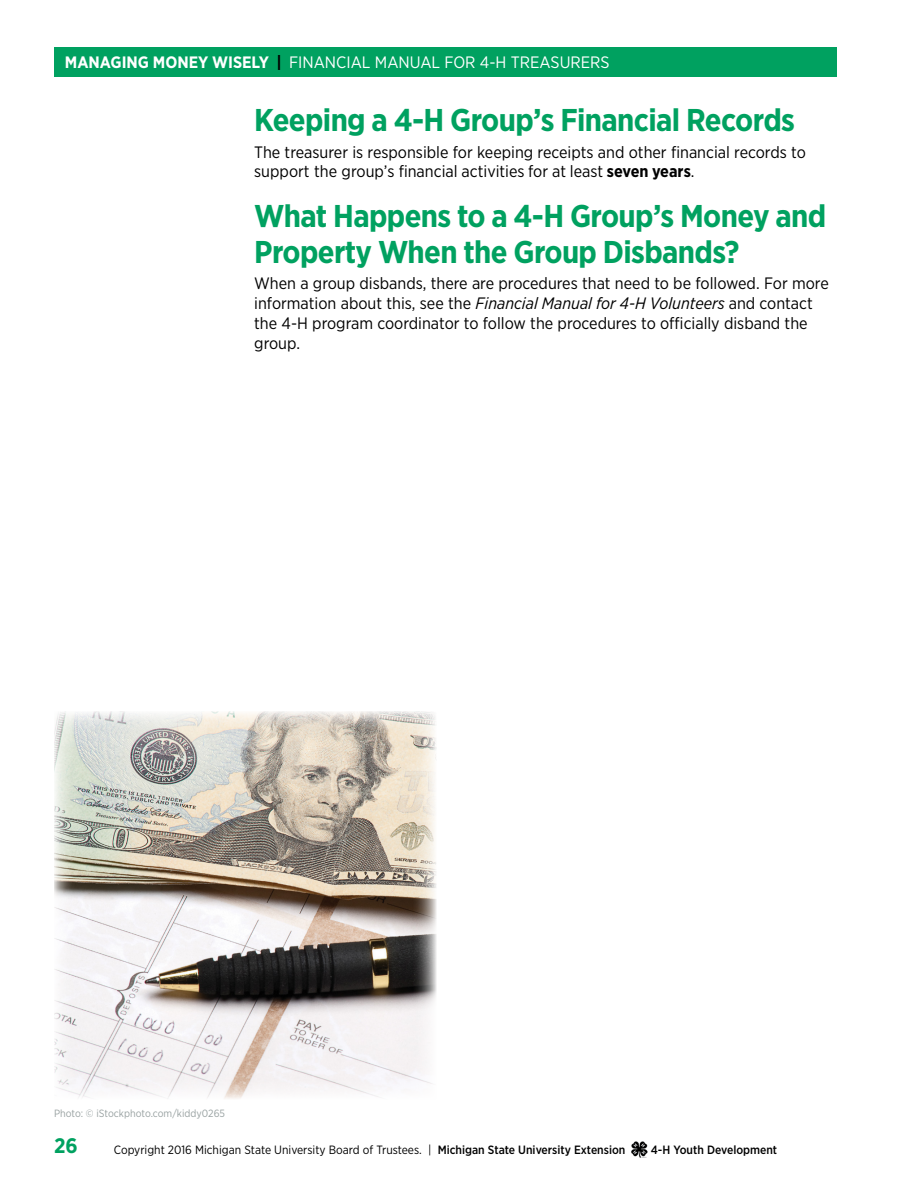
<style>
.page{position:relative;width:918px;height:1188px;background:#fff}
.page>*{position:absolute;margin:0;border:0;box-sizing:border-box;transform-origin:0 0}
.t1{font:700 31.5px/36px "Gotham Narrow";letter-spacing:-.02em;color:#00a160}
.t2{font:700 21px "Gotham Narrow";color:#00a160}
.Body{font:16.5px/19.8px "Gotham Narrow";color:#000}
.t3{font:16.5px "Gotham Narrow";color:#fff}
.t4{font:12px "Gotham Narrow";color:#000}
.t5{font:500 12px "Gotham Narrow";color:#000}
.t6{font:10.5px "Gotham Narrow";color:#99a2a2}
.s1{font-weight:700}
.s2{font-weight:700;color:#000}
.s3{font-style:italic}
.s4{font-weight:500}
</style>
<div class="page">
<img style="left:632px;top:1141px;width:16px;height:16px">
<div style="left:54px;top:47px;width:783px;height:30px;background:#00a160"></div>
<img style="left:54px;top:711px;width:382px;height:388px">
<p class="t3" style="left:65px;top:52px;width:546px"><span class="s1">MANAGING MONEY WISELY</span> <span class="s2">|</span> FINANCIAL MANUAL FOR 4-H TREASURERS</p>
<h2 class="t1" style="left:254px;top:102px;width:542px">Keeping a 4-H Group’s Financial Records</h2>
<p class="Body" style="left:254px;top:142px;width:553px">The treasurer is responsible for keeping receipts and other financial records to support the group’s financial activities for at least <span class="s1">seven years</span>.</p>
<h2 class="t1" style="left:254px;top:198px;width:573px">What Happens to a 4-H Group’s Money and<br>Property When the Group Disbands?</h2>
<p class="Body" style="left:254px;top:273px;width:576px">When a group disbands, there are procedures that need to be followed. For more information about this, see the <span class="s3">Financial Manual for 4-H Volunteers</span> and contact the 4-H program coordinator to follow the procedures to officially disband the group.</p>
<p class="t6" style="left:54px;top:1107px;width:173px">Photo: © iStockphoto.com/kiddy0265</p>
<p class="t2" style="left:54px;top:1132px;width:25px">26</p>
<p class="t4" style="left:114px;top:1143px;width:513px">Copyright 2016 Michigan State University Board of Trustees. | <span class="s4">Michigan State University Extension</span></p>
<p class="t5" style="left:651px;top:1143px;width:128px">4-H Youth Development</p>
</div>
